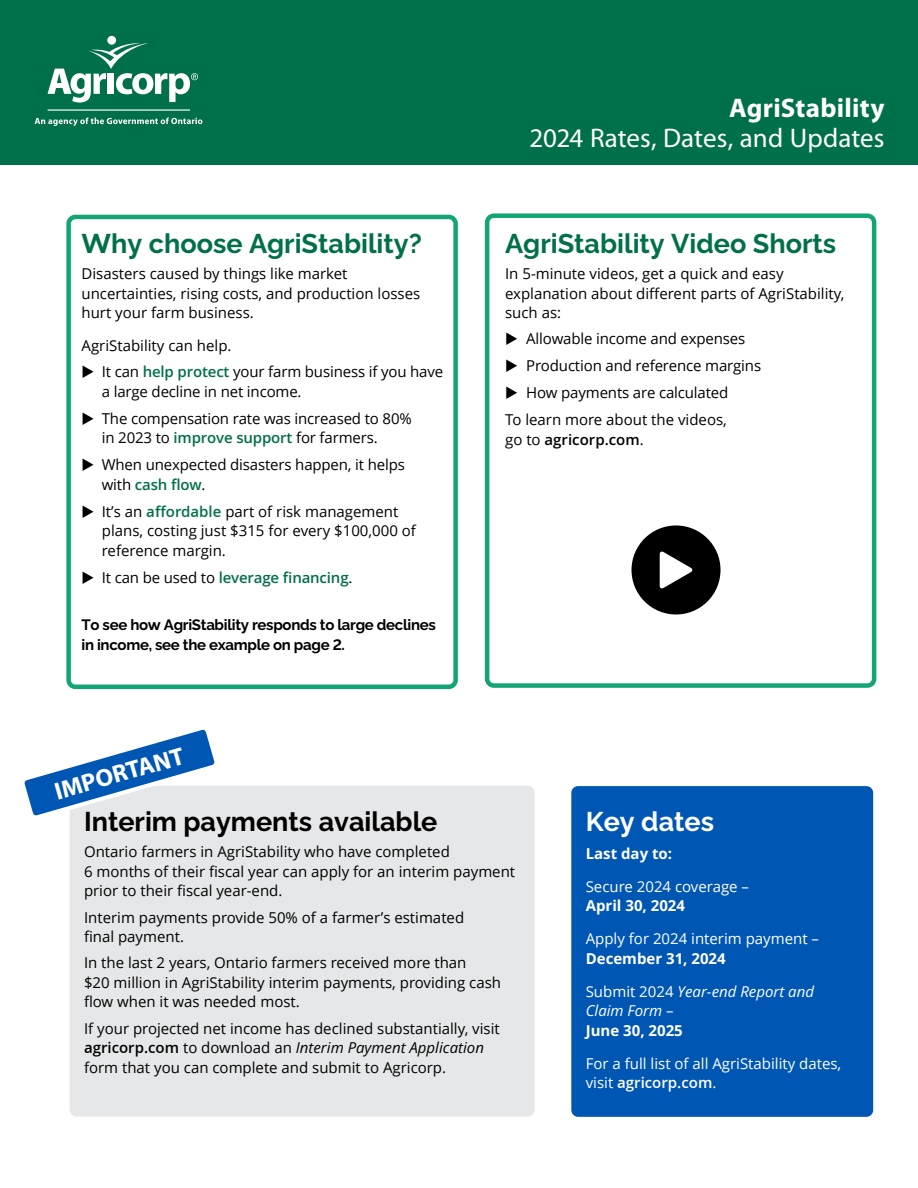
<style>
.page{position:relative;width:918px;height:1188px;background:#fff}
.page>*{position:absolute;margin:0;border:0;box-sizing:border-box;transform-origin:0 0}
.t1{font:27px "Raleway modified Bold";color:#00704a}
.t2{font:27px "Myriad Pro";color:#fff}
.t3{font:27px "Raleway modified Bold";color:#000}
.t4{font:700 27px "Myriad Pro";letter-spacing:.01em;color:#fff}
.t5{font:27px "Raleway modified Bold";color:#fff}
.t6{font:700 24.75px "Myriad Pro";color:#fff}
.t7{font:15px/19.5px "Open Sans";color:#000}
.t8{font:15px/19.5px "Open Sans";color:#fff}
.t9{font:15px/19.5px "Raleway modified Bold";letter-spacing:-.02em;color:#000}
.t10{font:italic 15px/19.5px "Open Sans";color:#fff}
.t11{font:700 15px "Open Sans";color:#fff}
.t12{font:600 15px "Open Sans";letter-spacing:-.01em;color:#00704a}
.t13{font:600 15px "Open Sans";color:#000}
.s1{font-weight:600;color:#00704a}
.s2{font-weight:400;color:#000}
.s3{font-weight:400}
.s4{font-weight:600}
.s5{font-style:italic}
.s6{font-style:normal}
.s7{font-weight:700;font-style:normal}
</style>
<div class="page">
<div style="left:632px;top:525px;width:89px;height:89px;background:#000;border-radius:50%"></div>
<svg style="left:660px;top:551px;width:33px;height:38px"></svg>
<div style="left:571px;top:786px;width:302px;height:331px;background:#0057b3;border-radius:7px"></div>
<div style="left:485px;top:213px;width:391px;height:475px;border:4px solid #13a575;border-radius:7px"></div>
<div style="left:66px;top:215px;width:392px;height:474px;border:4px solid #13a575;border-radius:7px"></div>
<div style="left:70px;top:786px;width:465px;height:331px;background:#e6e7e8;border-radius:7px"></div>
<div style="left:0;top:0;width:918px;height:164px;background:#00704a"></div>
<div style="left:107px;top:36px;width:9px;height:9px;background:#fff;border-radius:50%"></div>
<svg style="left:48px;top:43px;width:150px;height:60px"></svg>
<hr style="left:48px;top:109px;width:142px;height:2px;background:#fff">
<svg style="left:35px;top:118px;width:167px;height:8px"></svg>
<svg style="left:24px;top:729px;width:191px;height:87px"></svg>
<h1 class="t1" style="left:82px;top:228px;width:342px">Why choose AgriStability?</h1>
<p class="t7" style="left:82px;top:263px;width:340px">Disasters caused by things like market uncertainties, rising costs, and production losses hurt your farm business.</p>
<p class="t7" style="left:102px;top:332px;width:343px;line-height:26.2px;text-indent:-20px">AgriStability can help.<br>It can <span class="s1">help protect</span> your farm business if you have</p>
<p class="t7" style="left:102px;top:377px;width:311px;line-height:27px">a large decline in net income.<br>The compensation rate was increased to 80%</p>
<p class="t7" style="left:102px;top:424px;width:305px;line-height:27px">in 2023 to <span class="s1">improve support</span> for farmers.<br>When unexpected disasters happen, it helps</p>
<p class="t7" style="left:102px;top:470px;width:298px;line-height:27px">with <span class="s1">cash flow</span>.<br>It’s an <span class="s1">affordable</span> part of risk management</p>
<p class="t7" style="left:102px;top:521px;width:316px">plans, costing just $315 for every $100,000 of reference margin.</p>
<p class="t12" style="left:102px;top:567px;width:252px"><span class="s2">It can be used to</span> leverage financing<span class="s2">.</span></p>
<p class="t9" style="left:82px;top:615px;width:356px">To see how AgriStability responds to large declines in income, see the example on page 2.</p>
<h2 class="t6" style="left:51px;top:777px;width:135px;rotate:-16deg">IMPORTANT</h2>
<h1 class="t4" style="left:729px;top:90px;width:157px">AgriStability</h1>
<h1 class="t2" style="left:530px;top:121px;width:356px">2024 Rates, Dates, and Updates</h1>
<h1 class="t1" style="left:505px;top:228px;width:333px">AgriStability Video Shorts</h1>
<p class="t7" style="left:505px;top:263px;width:341px">In 5-minute videos, get a quick and easy explanation about different parts of AgriStability, such as:</p>
<p class="t7" style="left:526px;top:329px;width:221px">Allowable income and expenses</p>
<p class="t7" style="left:526px;top:356px;width:237px">Production and reference margins</p>
<p class="t7" style="left:526px;top:383px;width:204px">How payments are calculated</p>
<p class="t7" style="left:505px;top:410px;width:223px">To learn more about the videos,</p>
<p class="t13" style="left:505px;top:429px;width:140px"><span class="s3">go to</span> agricorp.com<span class="s3">.</span></p>
<h1 class="t3" style="left:84px;top:806px;width:355px">Interim payments available</h1>
<p class="t7" style="left:84px;top:842px;width:433px">Ontario farmers in AgriStability who have completed<br>6 months of their fiscal year can apply for an interim payment prior to their fiscal year‑end.</p>
<p class="t7" style="left:84px;top:907px;width:382px">Interim payments provide 50% of a farmer’s estimated final payment.</p>
<p class="t7" style="left:84px;top:953px;width:419px">In the last 2 years, Ontario farmers received more than<br>$20 million in AgriStability interim payments, providing cash flow when it was needed most.</p>
<p class="t7" style="left:84px;top:1018px;width:417px">If your projected net income has declined substantially, visit <span class="s4">agricorp.com</span> to download an <span class="s5">Interim Payment Application </span>form that you can complete and submit to Agricorp.</p>
<h1 class="t5" style="left:586px;top:806px;width:130px">Key dates</h1>
<p class="t11" style="left:586px;top:843px;width:88px">Last day to:</p>
<p class="t8" style="left:586px;top:876px;width:165px">Secure 2024 coverage –</p>
<p class="t11" style="left:586px;top:895px;width:101px">April 30, 2024</p>
<p class="t8" style="left:586px;top:929px;width:235px">Apply for 2024 interim payment –</p>
<p class="t11" style="left:586px;top:948px;width:141px">December 31, 2024</p>
<p class="t10" style="left:586px;top:981px;width:230px"><span class="s6">Submit 2024</span> Year-end Report and<br>Claim Form <span class="s6">–<br></span><span class="s7">June 30, 2025</span></p>
<p class="t8" style="left:586px;top:1053px;width:257px">For a full list of all AgriStability dates, visit <span class="s4">agricorp.com</span>.</p>
</div>
